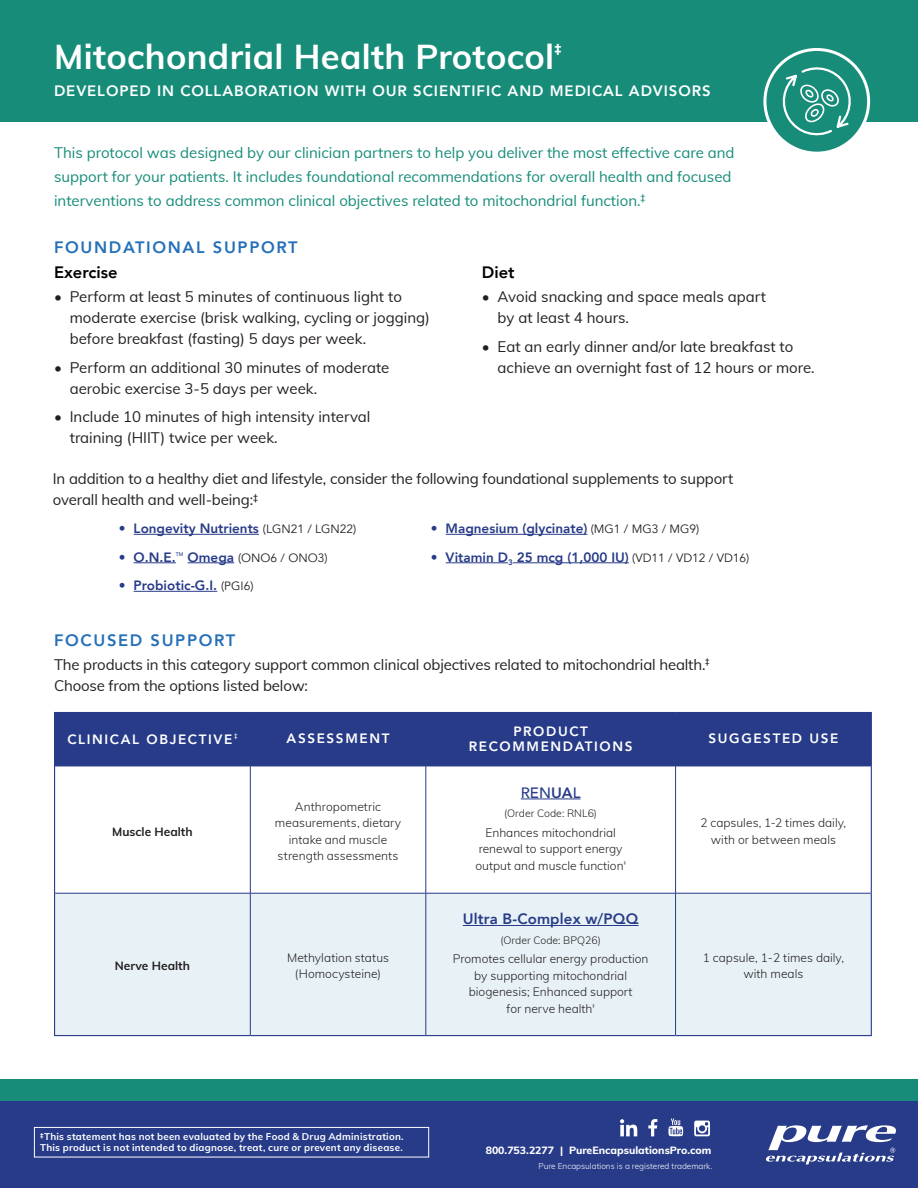
<style>
.page{position:relative;width:918px;height:1188px;background:#fff}
.page>*{position:absolute;margin:0;border:0;box-sizing:border-box;transform-origin:0 0}
.Developed_By{font:700 34.5px "Muli";letter-spacing:.01em;color:#fff}
.Protocol_Title{font:800 16.5px "Avenir";letter-spacing:.1em;color:#2570b8}
.Protocol_Title-2{font:800 16.5px "Avenir";color:#000}
.Protocol_Title-3{font:15px/21px "Muli";color:#231f20}
.Developed_By-2{font:15px/24px "Muli";color:#168c79}
.Developed_By-3{font:15px/21px "Muli";letter-spacing:-.01em;color:#231f20}
.Developed_By-4{font:800 15px "Avenir";letter-spacing:.06em;color:#fff}
.Table_Product_Name{font:800 15px "Avenir";letter-spacing:.01em;color:#273b88}
.Table_Copy{font:500 15px "Avenir";color:#273b88}
.Developed_By-5{font:800 13.5px "Avenir";color:#273b88}
.Column_Header{font:800 13.5px/14.9px "Avenir";letter-spacing:.12em;color:#fff;text-align:center}
.Table_Copy-2{font:300 12px/16.5px "Muli";color:#231f20;text-align:center}
.CHART_BODY{font:300 12px/16.5px "Muli";color:#231f20;text-align:center}
.Table_Copy-3{font:700 12px "Muli";color:#231f20}
.Developed_By-6{font:12px "Avenir";color:#231f20}
.t1{font:800 10.5px "Muli";color:#fff}
.Table_Product_Name-2{font:300 10.5px "Muli";color:#231f20}
.Table_Copy-4{font:300 10.5px "Muli";color:#231f20}
.t2{font:700 9.75px/10.9px "Muli";letter-spacing:.025em;color:#fff}
.t3{font:300 8.25px "Muli";color:#fff}
.Developed_By-7{font:500 5.25px "Avenir";color:#273b88}
.s1{font-weight:400;font-size:12px;color:#231f20}
.s2{font-weight:800;font-size:13.5px;color:#273b88}
.s3{font-size:13.5px}
.s4{font-weight:800}
</style>
<div class="page">
<div style="left:0;top:1096px;width:918px;height:92px;background:#273b88"></div>
<svg style="left:648px;top:1119px;width:9px;height:17px"></svg>
<svg style="left:620px;top:1119px;width:17px;height:17px"></svg>
<svg style="left:694px;top:1121px;width:16px;height:15px"></svg>
<svg style="left:668px;top:1119px;width:15px;height:17px"></svg>
<svg style="left:766px;top:1125px;width:130px;height:39px"></svg>
<div style="left:34px;top:1127px;width:395px;height:30px;border:1px solid #fff"></div>
<div style="left:55px;top:713px;width:816px;height:53px;background:#273b88"></div>
<div style="left:55px;top:894px;width:816px;height:141px;background:#e8f2f6"></div>
<hr style="left:54px;top:712px;width:196px;height:1px;background:#273b88">
<hr style="left:54px;top:713px;width:1px;height:53px;background:#273b88">
<hr style="left:250px;top:712px;width:176px;height:1px;background:#273b88">
<hr style="left:426px;top:712px;width:250px;height:1px;background:#273b88">
<hr style="left:676px;top:712px;width:196px;height:1px;background:#273b88">
<hr style="left:871px;top:713px;width:1px;height:53px;background:#273b88">
<hr style="left:54px;top:766px;width:1px;height:127px;background:#273b88">
<hr style="left:871px;top:766px;width:1px;height:127px;background:#273b88">
<hr style="left:54px;top:893px;width:1px;height:142px;background:#273b88">
<hr style="left:871px;top:893px;width:1px;height:142px;background:#273b88">
<hr style="left:250px;top:713px;width:1px;height:53px;background:#273b88">
<hr style="left:675px;top:713px;width:1px;height:53px;background:#273b88">
<hr style="left:55px;top:766px;width:195px;height:1px;background:#273b88">
<hr style="left:250px;top:766px;width:176px;height:1px;background:#273b88">
<hr style="left:250px;top:766px;width:1px;height:127px;background:#273b88">
<hr style="left:426px;top:766px;width:250px;height:1px;background:#273b88">
<hr style="left:426px;top:766px;width:1px;height:127px;background:#273b88">
<hr style="left:676px;top:766px;width:195px;height:1px;background:#273b88">
<hr style="left:675px;top:766px;width:1px;height:127px;background:#273b88">
<hr style="left:55px;top:893px;width:195px;height:1px;background:#273b88">
<hr style="left:250px;top:893px;width:176px;height:1px;background:#273b88">
<hr style="left:250px;top:893px;width:1px;height:142px;background:#273b88">
<hr style="left:426px;top:893px;width:250px;height:1px;background:#273b88">
<hr style="left:426px;top:893px;width:1px;height:142px;background:#273b88">
<hr style="left:676px;top:893px;width:195px;height:1px;background:#273b88">
<hr style="left:675px;top:893px;width:1px;height:142px;background:#273b88">
<hr style="left:54px;top:1035px;width:196px;height:1px;background:#273b88">
<hr style="left:250px;top:1035px;width:176px;height:1px;background:#273b88">
<hr style="left:426px;top:1035px;width:250px;height:1px;background:#273b88">
<hr style="left:676px;top:1035px;width:196px;height:1px;background:#273b88">
<hr style="left:521px;top:799px;width:60px;height:1px;background:#273b88">
<hr style="left:463px;top:925px;width:176px;height:1px;background:#273b88">
<div style="left:0;top:0;width:918px;height:122px;background:#168c79"></div>
<div style="left:0;top:1079px;width:918px;height:22px;background:#168c79"></div>
<hr style="left:134px;top:534px;width:125px;height:1px;background:#273b88">
<hr style="left:446px;top:534px;width:141px;height:1px;background:#273b88">
<hr style="left:134px;top:562px;width:42px;height:1px;background:#273b88">
<hr style="left:188px;top:562px;width:46px;height:1px;background:#273b88">
<hr style="left:446px;top:562px;width:62px;height:1px;background:#273b88">
<hr style="left:513px;top:562px;width:116px;height:1px;background:#273b88">
<hr style="left:134px;top:591px;width:83px;height:1px;background:#273b88">
<svg style="left:765px;top:49px;width:104px;height:104px"></svg>
<div style="left:763px;top:48px;width:107px;height:107px;border:3px solid #fff;border-radius:50%"></div>
<svg style="left:777px;top:65px;width:80px;height:73px"></svg>
<p class="Developed_By" style="left:54px;top:32px;width:509px">Mitochondrial Health Protocol<sup>‡</sup></p>
<p class="Developed_By-4" style="left:54px;top:80px;width:658px">DEVELOPED IN COLLABORATION WITH OUR SCIENTIFIC AND MEDICAL ADVISORS</p>
<p class="Developed_By-2" style="left:54px;top:140px;width:682px">This protocol was designed by our clinician partners to help you deliver the most effective care and support for your patients. It includes foundational recommendations for overall health and focused interventions to address common clinical objectives related to mitochondrial function.‡</p>
<p class="Protocol_Title" style="left:54px;top:234px;width:245px">FOUNDATIONAL SUPPORT</p>
<p class="Protocol_Title-2" style="left:54px;top:260px;width:65px">Exercise</p>
<p class="Protocol_Title-3" style="left:70px;top:286px;width:362px;text-indent:-16px">• Perform at least 5 minutes of continuous light to moderate exercise (brisk walking, cycling or jogging) before breakfast (fasting) 5 days per week.</p>
<p class="Protocol_Title-3" style="left:70px;top:356px;width:321px;text-indent:-16px">• Perform an additional 30 minutes of moderate aerobic exercise 3-5 days per week.</p>
<p class="Protocol_Title-3" style="left:70px;top:406px;width:302px;text-indent:-16px">• Include 10 minutes of high intensity interval training (HIIT) twice per week.</p>
<p class="Protocol_Title-2" style="left:482px;top:260px;width:34px">Diet</p>
<p class="Protocol_Title-3" style="left:498px;top:286px;width:270px;text-indent:-16px">• Avoid snacking and space meals apart by at least 4 hours.</p>
<p class="Protocol_Title-3" style="left:498px;top:335px;width:319px;text-indent:-16px">• Eat an early dinner and/or late breakfast to achieve an overnight fast of 12 hours or more.</p>
<p class="Developed_By-3" style="left:53px;top:467px;width:682px">In addition to a healthy diet and lifestyle, consider the following foundational supplements to support overall health and well-being:‡</p>
<p class="Developed_By-5" style="left:119px;top:518px;width:239px">• Longevity Nutrients <span class="s1">(LGN21 / LGN22)</span></p>
<p class="Developed_By-5" style="left:431px;top:518px;width:270px">• Magnesium (glycinate) <span class="s1">(MG1 / MG3 / MG9)</span></p>
<p class="Developed_By-5" style="left:119px;top:547px;width:58px">• O.N.E.</p>
<p class="Developed_By-7" style="left:176px;top:549px;width:9px">TM</p>
<p class="Developed_By-6" style="left:188px;top:551px;width:141px"><span class="s2">Omega</span> (ONO6 / ONO3)</p>
<p class="Developed_By-5" style="left:431px;top:547px;width:320px">• Vitamin D<sub>3</sub> 25 mcg (1,000 IU) <span class="s1">(VD11 / VD12 / VD16)</span></p>
<p class="Developed_By-5" style="left:119px;top:575px;width:136px">• Probiotic-G.I. <span class="s1">(PGI6)</span></p>
<p class="Protocol_Title" style="left:54px;top:627px;width:183px">FOCUSED SUPPORT</p>
<p class="Developed_By-3" style="left:54px;top:653px;width:657px">The products in this category support common clinical objectives related to mitochondrial health.<span class="s3">‡<br></span>Choose from the options listed below:</p>
<p class="Column_Header" style="left:67px;top:732px;width:172px">CLINICAL OBJECTIVE<sup>‡</sup></p>
<p class="Column_Header" style="left:287px;top:731px;width:104px">ASSESSMENT</p>
<p class="Column_Header" style="left:469px;top:724px;width:165px">PRODUCT<br>RECOMMENDATIONS</p>
<p class="Column_Header" style="left:708px;top:731px;width:131px">SUGGESTED USE</p>
<p class="Table_Copy-3" style="left:112px;top:823px;width:82px">Muscle Health</p>
<p class="Table_Copy-2" style="left:275px;top:798px;width:128px">Anthropometric measurements, dietary intake and muscle strength assessments</p>
<p class="Table_Copy-3" style="left:115px;top:957px;width:77px">Nerve Health</p>
<p class="Table_Copy-2" style="left:287px;top:949px;width:104px">Methylation status (Homocysteine)</p>
<p class="t2" style="left:40px;top:1131px;width:365px">‡This statement has not been evaluated by the Food &amp; Drug Administration.<br>This product is not intended to diagnose, treat, cure or prevent any disease.</p>
<p class="Table_Copy" style="left:521px;top:780px;width:61px">REN<span class="s4">UA</span>L</p>
<p class="Table_Copy-4" style="left:504px;top:806px;width:94px">(Order Code: RNL6)</p>
<p class="Table_Copy-2" style="left:475px;top:824px;width:152px">Enhances mitochondrial renewal to support energy output and muscle function<sup>‡</sup></p>
<p class="Table_Copy-2" style="left:701px;top:814px;width:147px">2 capsules, 1-2 times daily, with or between meals</p>
<p class="Table_Product_Name" style="left:463px;top:907px;width:177px">Ultra B-Complex w/PQQ</p>
<p class="Table_Product_Name-2" style="left:501px;top:932px;width:102px">(Order Code: BPQ26)</p>
<p class="CHART_BODY" style="left:453px;top:950px;width:197px">Promotes cellular energy production by supporting mitochondrial biogenesis; Enhanced support<br>for nerve health<sup>‡</sup></p>
<p class="Table_Copy-2" style="left:703px;top:949px;width:143px">1 capsule, 1-2 times daily, with meals</p>
<p class="t1" style="left:486px;top:1142px;width:227px">800.753.2277 | PureEncapsulationsPro.com</p>
<p class="t3" style="left:538px;top:1160px;width:175px">Pure Encapsulations is a registered trademark.</p>
</div>
